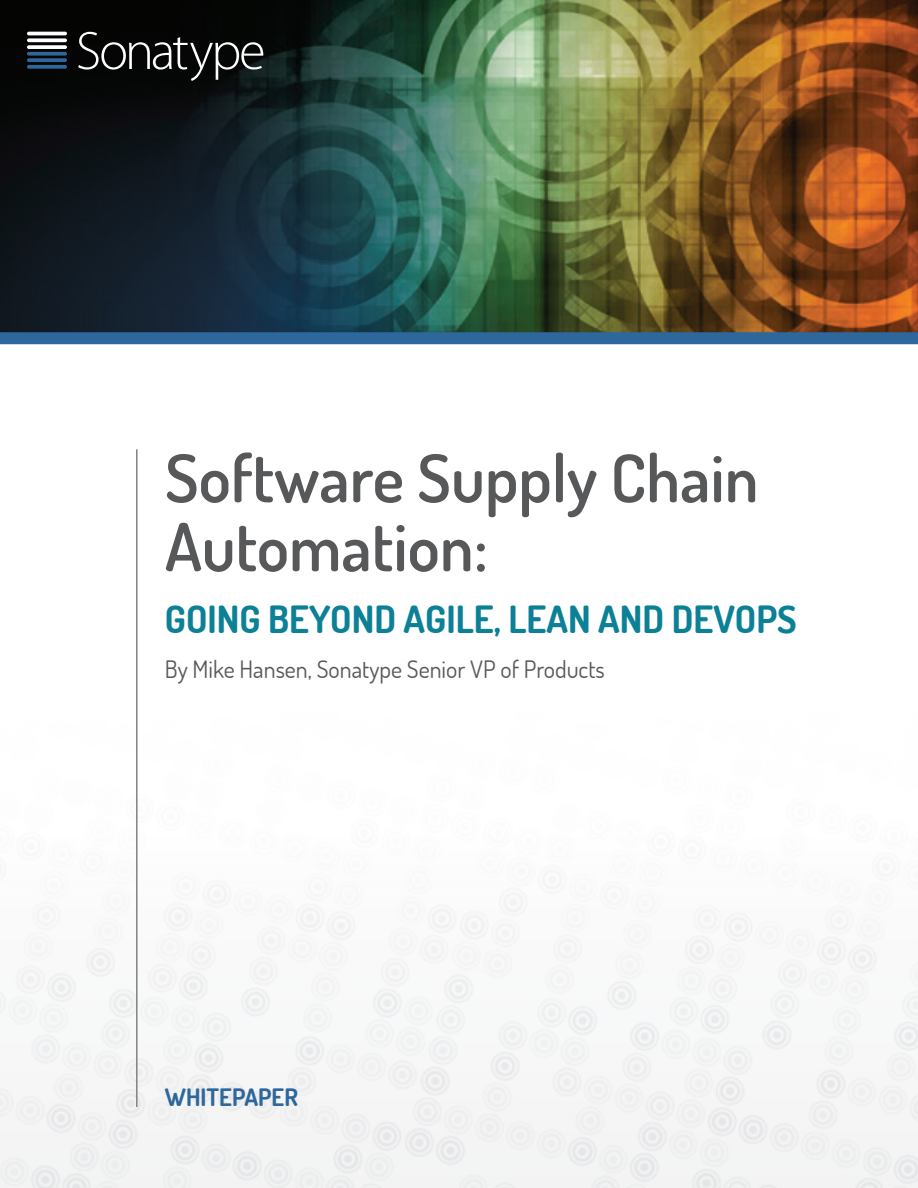
<style>
.page{position:relative;width:918px;height:1188px;background:#fff}
.page>*{position:absolute;margin:0;border:0;box-sizing:border-box;transform-origin:0 0}
.t1{font:600 66px/69px "Dosis";color:#57585a}
.t2{font:700 37.5px "Dosis";color:#0b8096}
.t3{font:24px "Dosis";color:#57585a}
.t4{font:700 24px "Dosis";color:#2e679b}
</style>
<div class="page">
<img style="left:0;top:0;width:918px;height:332px">
<svg style="left:0;top:332px;width:918px;height:12px"></svg>
<svg style="left:27px;top:38px;width:40px;height:4px"></svg>
<hr style="left:27px;top:32px;width:40px;height:3px;background:#fff;border-radius:2px">
<svg style="left:27px;top:45px;width:40px;height:4px"></svg>
<svg style="left:27px;top:58px;width:40px;height:4px"></svg>
<svg style="left:27px;top:52px;width:40px;height:4px"></svg>
<svg style="left:27px;top:65px;width:40px;height:4px"></svg>
<svg style="left:78px;top:32px;width:185px;height:49px"></svg>
<hr style="left:136px;top:449px;width:2px;height:658px;background:#808285">
<h1 class="t1" style="left:165px;top:442px;width:595px">Software Supply Chain<br>Automation:</h1>
<h2 class="t2" style="left:165px;top:595px;width:633px">GOING BEYOND AGI LE, LEAN AND DEVOPS</h2>
<p class="t3" style="left:165px;top:653px;width:441px">By Mike Hansen, Sonatype Senior VP of Products</p>
<p class="t4" style="left:165px;top:1082px;width:135px">WHITEPAPER</p>
</div>
